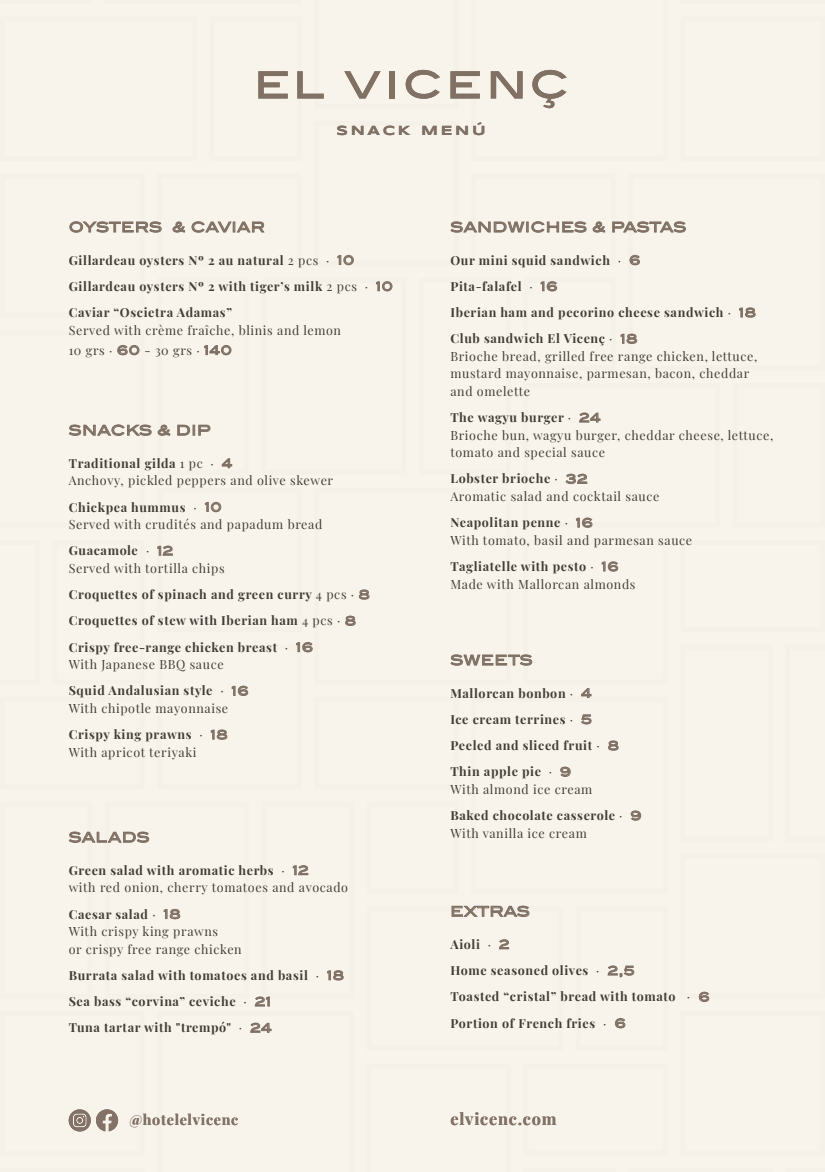
<style>
.page{position:relative;width:825px;height:1172px;background:#fff}
.page>*{position:absolute;margin:0;border:0;box-sizing:border-box;transform-origin:0 0}
.t1{font:700 16.25px "Playfair Display";letter-spacing:.05em;color:#837266}
.t2{font:700 14.38px "Playfair Display";letter-spacing:.05em;color:#837266}
.t3{font:13.75px "Blair Md ITCTT Medium";letter-spacing:.04em;color:#807164}
.t4{font:700 13.62px "Syncopate";letter-spacing:.2em;color:#807164}
.t5{font:12.5px/17.5px "Playfair Display";letter-spacing:.05em;color:#413e37}
.t6{font:700 12.5px/26.2px "Playfair Display";letter-spacing:.05em;color:#413e37}
.s1{font-weight:400}
.s2{font-family:"Blair ITC";font-weight:500;color:#807164}
.s3{font-weight:700}
</style>
<div class="page">
<div style="left:0;top:0;width:824px;height:1171px;background:#f8f4ec"></div>
<p class="t4" style="left:336px;top:122px;width:151px">SNACK MENÚ</p>
<p class="t3" style="left:69px;top:219px;width:197px">OYSTERS &amp; CAVIAR</p>
<p class="t6" style="left:69px;top:245px;width:326px">Gillardeau oysters Nº 2 au natural <span class="s1">2 pcs ·</span> <span class="s2">10<br></span>Gillardeau oysters Nº 2 with tiger’s milk <span class="s1">2 pcs ·</span> <span class="s2">10<br></span>Caviar “Oscietra Adamas”</p>
<p class="t5" style="left:69px;top:319px;width:274px;line-height:20px">Served with crème fraîche, blinis and lemon<br>10 grs · <span class="s2">60</span> - 30 grs · <span class="s2">140</span></p>
<p class="t3" style="left:69px;top:422px;width:143px">SNACKS &amp; DIP</p>
<p class="t5" style="left:69px;top:453px;width:266px"><span class="s3">Traditional gilda</span> 1 pc · <span class="s2">4<br></span>Anchovy, pickled peppers and olive skewer</p>
<p class="t5" style="left:69px;top:497px;width:255px"><span class="s3">Chickpea hummus</span> · <span class="s2">10<br></span>Served with crudités and papadum bread</p>
<p class="t5" style="left:69px;top:540px;width:157px"><span class="s3">Guacamole</span> · <span class="s2">12<br></span>Served with tortilla chips</p>
<p class="t6" style="left:69px;top:580px;width:302px">Croquettes of spinach and green curry <span class="s1">4 pcs ·</span> <span class="s2">8<br></span>Croquettes of stew with Iberian ham <span class="s1">4 pcs ·</span> <span class="s2">8<br></span>Crispy free-range chicken breast <span class="s1">·</span> <span class="s2">16</span></p>
<p class="t5" style="left:69px;top:650px;width:181px;line-height:26.2px">With Japanese BBQ sauce<br><span class="s3">Squid Andalusian style</span> · <span class="s2">16</span></p>
<p class="t5" style="left:69px;top:694px;width:161px;line-height:26.2px">With chipotle mayonnaise<br><span class="s3">Crispy king prawns</span> · <span class="s2">18</span></p>
<p class="t5" style="left:69px;top:742px;width:129px">With apricot teriyaki</p>
<p class="t3" style="left:69px;top:828px;width:82px">SALADS</p>
<p class="t5" style="left:69px;top:860px;width:281px"><span class="s3">Green salad with aromatic herbs</span> · <span class="s2">12<br></span>with red onion, cherry tomatoes and avocado</p>
<p class="t5" style="left:69px;top:903px;width:174px"><span class="s3">Caesar salad</span> · <span class="s2">18<br></span>With crispy king prawns<br>or crispy free range chicken</p>
<p class="t6" style="left:69px;top:960px;width:277px">Burrata salad with tomatoes and basil <span class="s1">·</span> <span class="s2">18<br></span>Sea bass “corvina” ceviche <span class="s1">·</span> <span class="s2">21<br></span>Tuna tartar with "trempó" <span class="s1">·</span> <span class="s2">24</span></p>
<p class="t3" style="left:450px;top:219px;width:237px">SANDWICHES &amp; PASTAS</p>
<p class="t6" style="left:450px;top:245px;width:307px">Our mini squid sandwich <span class="s1">·</span> <span class="s2">6<br></span>Pita-falafel <span class="s1">·</span> <span class="s2">16<br></span>Iberian ham and pecorino cheese sandwich <span class="s1">·</span> <span class="s2">18<br></span>Club sandwich El Vicenç <span class="s1">·</span> <span class="s2">18</span></p>
<p class="t5" style="left:450px;top:346px;width:308px">Brioche bread, grilled free range chicken, lettuce, mustard mayonnaise, parmesan, bacon, cheddar and omelette</p>
<p class="t5" style="left:450px;top:407px;width:324px"><span class="s3">The wagyu burger</span> · <span class="s2">24<br></span>Brioche bun, wagyu burger, cheddar cheese, lettuce, tomato and special sauce</p>
<p class="t5" style="left:450px;top:469px;width:211px"><span class="s3">Lobster brioche</span> · <span class="s2">32<br></span>Aromatic salad and cocktail sauce</p>
<p class="t5" style="left:450px;top:512px;width:243px"><span class="s3">Neapolitan penne</span> · <span class="s2">16<br></span>With tomato, basil and parmesan sauce</p>
<p class="t5" style="left:450px;top:556px;width:187px"><span class="s3">Tagliatelle with pesto</span> · <span class="s2">16<br></span>Made with Mallorcan almonds</p>
<p class="t3" style="left:450px;top:651px;width:84px">SWEETS</p>
<p class="t6" style="left:450px;top:678px;width:170px">Mallorcan bonbon <span class="s1">·</span> <span class="s2">4<br></span>Ice cream terrines <span class="s1">·</span> <span class="s2">5<br></span>Peeled and sliced fruit <span class="s1">·</span> <span class="s2">8<br></span>Thin apple pie <span class="s1">·</span> <span class="s2">9</span></p>
<p class="t6" style="left:450px;top:774px;width:193px"><span class="s1">With almond ice cream<br></span>Baked chocolate casserole <span class="s1">·</span> <span class="s2">9</span></p>
<p class="t5" style="left:450px;top:823px;width:138px">With vanilla ice cream</p>
<p class="t3" style="left:450px;top:902px;width:81px">EXTRAS</p>
<p class="t6" style="left:450px;top:929px;width:261px">Aioli <span class="s1">·</span> <span class="s2">2<br></span>Home seasoned olives <span class="s1">·</span> <span class="s2">2,5<br></span>Toasted “cristal” bread with tomato <span class="s1">·</span> <span class="s2">6<br></span>Portion of French fries <span class="s1">·</span> <span class="s2">6</span></p>
<p class="t2" style="left:129px;top:1107px;width:110px">@hotelelvicenc</p>
<h1 class="t1" style="left:450px;top:1106px;width:108px">elvicenc.com</h1>
</div>
